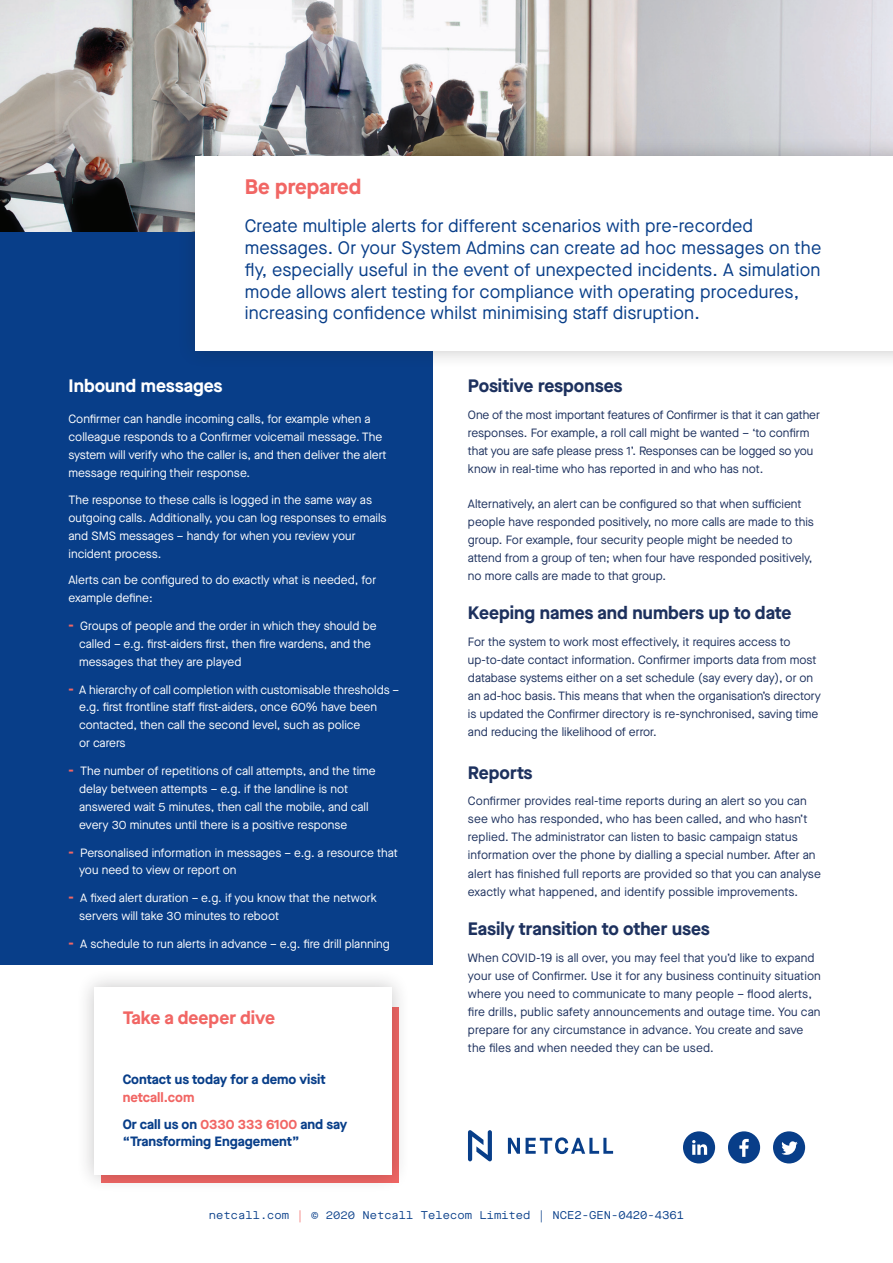
<style>
.page{position:relative;width:893px;height:1263px;background:#fff}
.page>*{position:absolute;margin:0;border:0;box-sizing:border-box;transform-origin:0 0}
.t1{font:700 21px "Maison Neue";color:#f16664}
.t2{font:18px/21.8px "Maison Neue";letter-spacing:.01em;color:#083e89}
.t3{font:700 18px "Maison Neue";color:#1d315e}
.t4{font:700 18px "Maison Neue";color:#fff}
.t5{font:700 18px "Maison Neue";color:#f16664}
.t6{font:700 13.5px "Maison Neue";color:#083e89}
.t7{font:700 13.5px/26.4px "Maison Neue";color:#f16664}
.t8{font:12px/18px "Maison Neue";color:#1d315e}
.t9{font:12px/18px "Maison Neue";color:#fff}
.t10{font:11.25px "Maison Neue Mono";color:#083e89}
.s1{font-weight:700;font-size:15px;color:#f16664}
.s2{color:#083e89}
.s3{color:#f16664}
</style>
<div class="page">
<img style="left:0;top:0;width:893px;height:232px">
<div style="left:0;top:232px;width:433px;height:733px;background:#083e89"></div>
<div style="left:177px;top:137px;width:716px;height:233px;background:#231f20;opacity:.25"></div>
<div style="left:196px;top:156px;width:697px;height:195px;background:#fff"></div>
<div style="left:76px;top:969px;width:335px;height:225px;background:#231f20;opacity:.25"></div>
<div style="left:94px;top:988px;width:298px;height:187px;background:#fff"></div>
<svg style="left:468px;top:1130px;width:24px;height:31px"></svg>
<svg style="left:508px;top:1138px;width:12px;height:16px"></svg>
<svg style="left:526px;top:1137px;width:87px;height:17px"></svg>
<div style="left:683px;top:1131px;width:32px;height:32px;background:#083e89;border-radius:50%"></div>
<div style="left:728px;top:1131px;width:32px;height:32px;background:#083e89;border-radius:50%"></div>
<div style="left:773px;top:1131px;width:32px;height:32px;background:#083e89;border-radius:50%"></div>
<svg style="left:782px;top:1141px;width:15px;height:14px"></svg>
<svg style="left:692px;top:1140px;width:15px;height:15px"></svg>
<svg style="left:739px;top:1139px;width:10px;height:18px"></svg>
<h1 class="t1" style="left:245px;top:171px;width:118px">Be prepared</h1>
<p class="t2" style="left:245px;top:215px;width:578px">Create multiple alerts for different scenarios with pre-recorded messages. Or your System Admins can create ad hoc messages on the fly, especially useful in the event of unexpected incidents. A simulation mode allows alert testing for compliance with operating procedures, increasing confidence whilst minimising staff disruption.</p>
<h2 class="t4" style="left:69px;top:373px;width:156px">Inbound messages</h2>
<p class="t9" style="left:69px;top:410px;width:320px">Confirmer can handle incoming calls, for example when a colleague responds to a Confirmer voicemail message. The system will verify who the caller is, and then deliver the alert message requiring their response.</p>
<p class="t9" style="left:69px;top:490px;width:319px">The response to these calls is logged in the same way as outgoing calls. Additionally, you can log responses to emails and SMS messages – handy for when you review your incident process.</p>
<p class="t9" style="left:69px;top:571px;width:309px">Alerts can be configured to do exactly what is needed, for example define:</p>
<p class="t9" style="left:79px;top:617px;width:299px;text-indent:-11px"><span class="s1">-</span> Groups of people and the order in which they should be called – e.g. first-aiders first, then fire wardens, and the messages that they are played</p>
<p class="t9" style="left:79px;top:680px;width:321px;text-indent:-11px"><span class="s1">-</span> A hierarchy of call completion with customisable thresholds – e.g. first frontline staff first-aiders, once 60% have been contacted, then call the second level, such as police<br>or carers</p>
<p class="t9" style="left:79px;top:762px;width:298px;text-indent:-11px"><span class="s1">-</span> The number of repetitions of call attempts, and the time delay between attempts – e.g. if the landline is not answered wait 5 minutes, then call the mobile, and call every 30 minutes until there is a positive response</p>
<p class="t9" style="left:79px;top:844px;width:320px;line-height:17.5px;text-indent:-11px"><span class="s1">-</span> Personalised information in messages – e.g. a resource that you need to view or report on</p>
<p class="t9" style="left:79px;top:889px;width:299px;line-height:17.5px;text-indent:-11px"><span class="s1">-</span> A fixed alert duration – e.g. if you know that the network servers will take 30 minutes to reboot</p>
<p class="t9" style="left:69px;top:934px;width:323px"><span class="s1">-</span> A schedule to run alerts in advance – e.g. fire drill planning</p>
<h2 class="t5" style="left:123px;top:1005px;width:154px">Take a deeper dive</h2>
<p class="t6" style="left:123px;top:1070px;width:205px">Contact us today for a demo visit</p>
<p class="t7" style="left:123px;top:1084px;width:226px">netcall.com<br><span class="s2">Or call us on</span> 0330 333 6100 <span class="s2">and say</span></p>
<p class="t6" style="left:123px;top:1132px;width:178px">“Transforming Engagement”</p>
<h2 class="t3" style="left:468px;top:373px;width:156px">Positive responses</h2>
<p class="t8" style="left:468px;top:406px;width:353px">One of the most important features of Confirmer is that it can gather responses. For example, a roll call might be wanted – ‘to confirm that you are safe please press 1’. Responses can be logged so you know in real-time who has reported in and who has not.</p>
<p class="t8" style="left:468px;top:495px;width:347px">Alternatively, an alert can be configured so that when sufficient people have responded positively, no more calls are made to this group. For example, four security people might be needed to attend from a group of ten; when four have responded positively, no more calls are made to that group.</p>
<h2 class="t3" style="left:468px;top:600px;width:325px">Keeping names and numbers up to date</h2>
<p class="t8" style="left:468px;top:633px;width:354px">For the system to work most effectively, it requires access to up-to-date contact information. Confirmer imports data from most database systems either on a set schedule (say every day), or on an ad-hoc basis. This means that when the organisation’s directory is updated the Confirmer directory is re-synchronised, saving time and reducing the likelihood of error.</p>
<h2 class="t3" style="left:468px;top:759px;width:66px">Reports</h2>
<p class="t8" style="left:468px;top:791px;width:354px">Confirmer provides real-time reports during an alert so you can see who has responded, who has been called, and who hasn’t replied. The administrator can listen to basic campaign status information over the phone by dialling a special number. After an alert has finished full reports are provided so that you can analyse exactly what happened, and identify possible improvements.</p>
<h2 class="t3" style="left:468px;top:916px;width:243px">Easily transition to other uses</h2>
<p class="t8" style="left:468px;top:948px;width:354px">When COVID-19 is all over, you may feel that you’d like to expand your use of Confirmer. Use it for any business continuity situation where you need to communicate to many people – flood alerts, fire drills, public safety announcements and outage time. You can prepare for any circumstance in advance. You create and save the files and when needed they can be used.</p>
<p class="t10" style="left:209px;top:1207px;width:477px">netcall.com <span class="s3">|</span> © 2020 Netcall Telecom Limited | NCE2-GEN-0420-4361</p>
</div>
